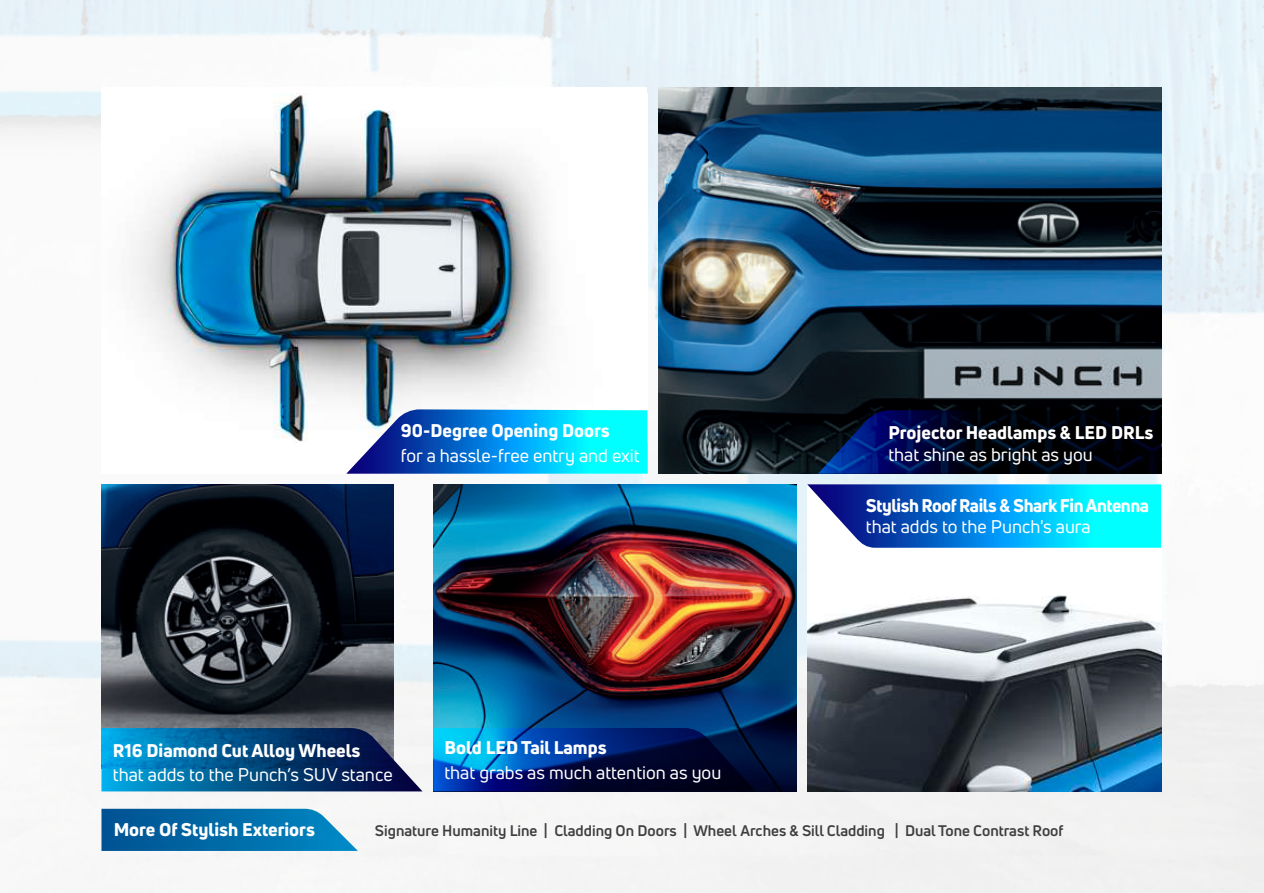
<style>
.page{position:relative;width:1264px;height:893px;background:#fff}
.page>*{position:absolute;margin:0;border:0;box-sizing:border-box;transform-origin:0 0}
.t1{font:18px "Uni Neue";color:#fff}
.t2{font:800 18px "Uni Neue";color:#fff}
.t3{font:800 18px "Uni Neue";letter-spacing:-.025em;color:#fff}
.t4{font:700 15px "Uni Neue";color:#3e3e3f}
</style>
<div class="page">
<img style="left:0;top:0;width:1263px;height:893px">
<svg style="left:101px;top:809px;width:257px;height:42px;background:#1576ae"></svg>
<div style="left:101px;top:87px;width:546px;height:387px;background:#fff"></div>
<img style="left:131px;top:93px;width:419px;height:349px">
<img style="left:101px;top:484px;width:292px;height:244px">
<img style="left:433px;top:484px;width:363px;height:307px">
<img style="left:807px;top:484px;width:354px;height:307px">
<img style="left:658px;top:87px;width:502px;height:387px">
<svg style="left:818px;top:410px;width:342px;height:64px;background:#000825"></svg>
<svg style="left:433px;top:728px;width:322px;height:63px;background:#003072"></svg>
<svg style="left:101px;top:728px;width:321px;height:63px;background:#135d90"></svg>
<svg style="left:807px;top:484px;width:353px;height:64px;background:#18a1df"></svg>
<svg style="left:346px;top:409px;width:301px;height:65px;background:#1aa2de"></svg>
<p class="t2" style="left:401px;top:419px;width:210px">90-Degree Opening Doors</p>
<p class="t1" style="left:401px;top:444px;width:240px">for a hassle-free entry and exit</p>
<p class="t2" style="left:113px;top:738px;width:249px">R16 Diamond Cut Alloy Wheels</p>
<p class="t1" style="left:113px;top:764px;width:281px">that adds to the Punch’s SUV stance</p>
<p class="t2" style="left:444px;top:735px;width:164px">Bold LED Tail Lamps</p>
<p class="t1" style="left:444px;top:761px;width:278px">that grabs as much attention as you</p>
<p class="t2" style="left:888px;top:420px;width:266px">Projector Headlamps &amp; LED DRLs</p>
<p class="t1" style="left:888px;top:443px;width:206px">that shine as bright as you</p>
<p class="t3" style="left:865px;top:493px;width:284px">Stylish Roof Rails &amp; Shark Fin Antenna</p>
<p class="t1" style="left:865px;top:516px;width:226px">that adds to the Punch's aura</p>
<p class="t2" style="left:114px;top:817px;width:203px">More Of Stylish Exteriors</p>
<p class="t4" style="left:375px;top:821px;width:690px">Signature Humanity Line | Cladding On Doors | Wheel Arches &amp; Sill Cladding | Dual Tone Contrast Roof</p>
</div>
